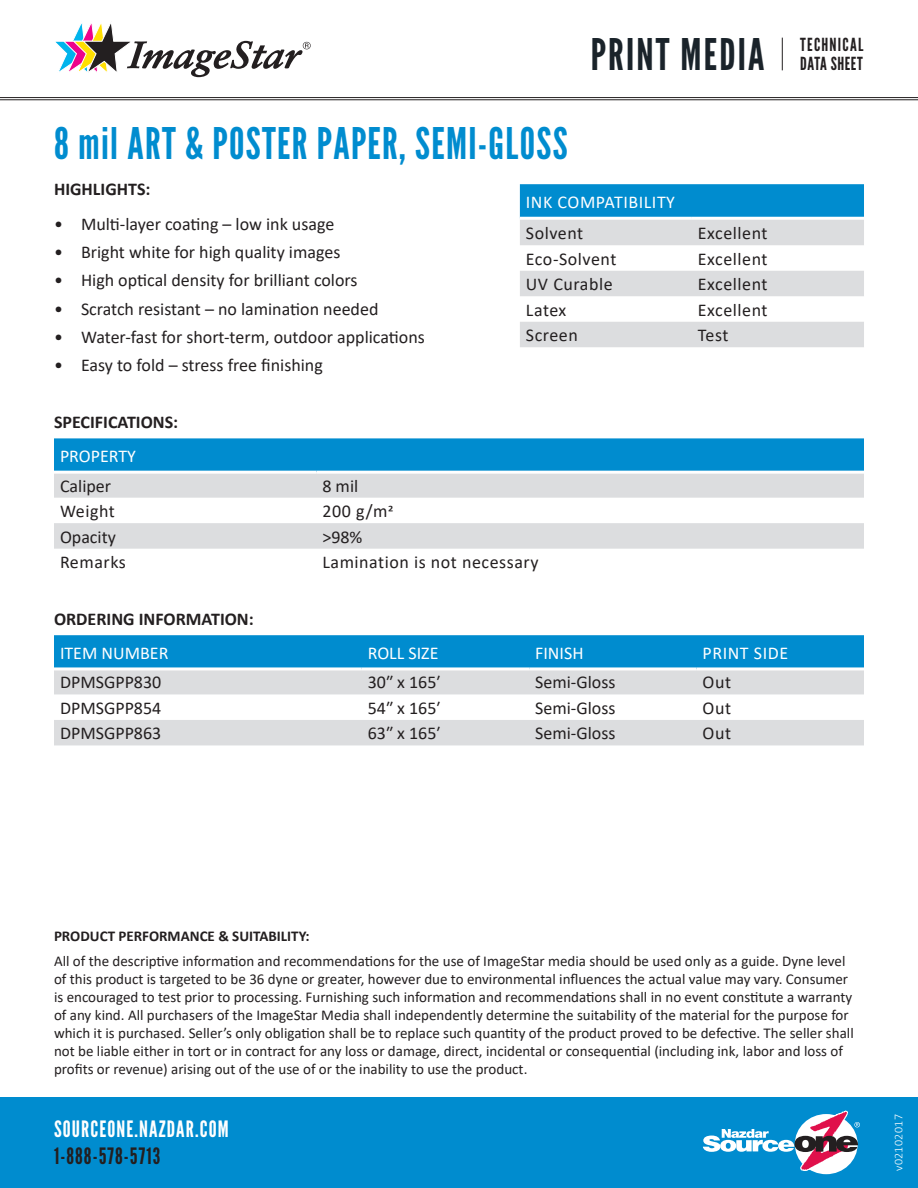
<style>
.page{position:relative;width:918px;height:1188px;background:#fff}
.page>*{position:absolute;margin:0;border:0;box-sizing:border-box;transform-origin:0 0}
.t1{font:43.5px "League Gothic";letter-spacing:.03em;color:#008ccf}
.t2{font:43.5px "League Gothic";letter-spacing:.05em;color:#1a232a}
.t3{font:22.5px "League Gothic";letter-spacing:.05em;color:#fff}
.t4{font:22.5px "League Gothic";letter-spacing:.05em;color:#231f20}
.t5{font:18px "Calibri";color:#231f20}
.t6{font:18px "Calibri";letter-spacing:.03em;color:#231f20}
.t7{font:700 18px "Calibri";color:#231f20}
.t8{font:18px "Calibri";color:#fff}
.t9{font:18px "Calibri";letter-spacing:.03em;color:#fff}
.t10{font:18px/19.5px "League Gothic";letter-spacing:.07em;color:#231f20}
.t11{font:18px "Calibri";letter-spacing:.025em;color:#231f20}
.t12{font:15px/18px "Calibri";color:#231f20}
.t13{font:700 15px "Calibri";color:#231f20}
.t14{font:300 12px "Calibri";letter-spacing:.03em;color:#fff}
</style>
<div class="page">
<hr style="left:782px;top:38px;width:1px;height:32px;background:#231f20">
<svg style="left:55px;top:23px;width:256px;height:54px"></svg>
<hr style="left:0;top:97px;width:918px;height:1px;background:#231f20">
<hr style="left:0;top:99px;width:918px;height:1px;background:#231f20">
<div style="left:0;top:1097px;width:918px;height:91px;background:#008ccf"></div>
<svg style="left:703px;top:1110px;width:157px;height:65px"></svg>
<div style="left:54px;top:438px;width:810px;height:33px;background:#008ccf"></div>
<svg style="left:54px;top:474px;width:810px;height:75px;fill:#dcdddf"></svg>
<div style="left:54px;top:635px;width:810px;height:32px;background:#008ccf"></div>
<svg style="left:54px;top:670px;width:810px;height:75px;fill:#dcdddf"></svg>
<div style="left:520px;top:184px;width:344px;height:33px;background:#008ccf"></div>
<svg style="left:520px;top:220px;width:344px;height:127px;fill:#dcdddf"></svg>
<h1 class="t2" style="left:591px;top:28px;width:175px">PRINT MEDIA</h1>
<p class="t10" style="left:800px;top:35px;width:65px">TECHNICAL<br>DATA SHEET</p>
<h1 class="t1" style="left:54px;top:118px;width:515px">8 mil ART &amp; POSTER PAPER, SEMI-GLOSS</h1>
<p class="t7" style="left:54px;top:176px;width:98px">HIGHLIGHTS:</p>
<p class="t5" style="left:54px;top:211px;width:282px">• Multi-layer coating – low ink usage</p>
<p class="t5" style="left:54px;top:239px;width:288px">• Bright white for high quality images</p>
<p class="t5" style="left:54px;top:268px;width:305px">• High optical density for brilliant colors</p>
<p class="t5" style="left:54px;top:296px;width:326px">• Scratch resistant – no lamination needed</p>
<p class="t5" style="left:54px;top:325px;width:372px">• Water-fast for short-term, outdoor applications</p>
<p class="t5" style="left:54px;top:353px;width:270px">• Easy to fold – stress free finishing</p>
<p class="t9" style="left:526px;top:190px;width:151px">INK COMPATIBILITY</p>
<p class="t6" style="left:526px;top:221px;width:59px">Solvent</p>
<p class="t6" style="left:698px;top:221px;width:71px">Excellent</p>
<p class="t11" style="left:526px;top:246px;width:92px">Eco-Solvent</p>
<p class="t6" style="left:698px;top:246px;width:71px">Excellent</p>
<p class="t6" style="left:526px;top:272px;width:88px">UV Curable</p>
<p class="t6" style="left:698px;top:272px;width:71px">Excellent</p>
<p class="t5" style="left:526px;top:297px;width:42px">Latex</p>
<p class="t6" style="left:698px;top:297px;width:71px">Excellent</p>
<p class="t5" style="left:526px;top:323px;width:53px">Screen</p>
<p class="t5" style="left:698px;top:323px;width:32px">Test</p>
<p class="t7" style="left:54px;top:409px;width:126px">SPECIFICATIONS:</p>
<p class="t8" style="left:60px;top:444px;width:78px">PROPERTY</p>
<p class="t5" style="left:60px;top:473px;width:53px">Caliper</p>
<p class="t5" style="left:322px;top:473px;width:37px">8 mil</p>
<p class="t5" style="left:60px;top:499px;width:56px">Weight</p>
<p class="t5" style="left:322px;top:499px;width:72px">200 g/m2</p>
<p class="t5" style="left:60px;top:524px;width:57px">Opacity</p>
<p class="t5" style="left:322px;top:524px;width:42px">&gt;98%</p>
<p class="t6" style="left:60px;top:550px;width:68px">Remarks</p>
<p class="t6" style="left:322px;top:550px;width:218px">Lamination is not necessary</p>
<p class="t7" style="left:54px;top:606px;width:201px">ORDERING INFORMATION:</p>
<p class="t8" style="left:60px;top:640px;width:110px">ITEM NUMBER</p>
<p class="t8" style="left:368px;top:640px;width:72px">ROLL SIZE</p>
<p class="t8" style="left:535px;top:640px;width:50px">FINISH</p>
<p class="t9" style="left:703px;top:640px;width:87px">PRINT SIDE</p>
<p class="t5" style="left:60px;top:670px;width:103px">DPMSGPP830</p>
<p class="t5" style="left:368px;top:670px;width:74px">30ʺ x 165ʹ</p>
<p class="t5" style="left:535px;top:670px;width:82px">Semi-Gloss</p>
<p class="t5" style="left:703px;top:670px;width:30px">Out</p>
<p class="t5" style="left:60px;top:696px;width:103px">DPMSGPP854</p>
<p class="t5" style="left:368px;top:696px;width:74px">54ʺ x 165ʹ</p>
<p class="t5" style="left:535px;top:696px;width:82px">Semi-Gloss</p>
<p class="t5" style="left:703px;top:696px;width:30px">Out</p>
<p class="t5" style="left:60px;top:721px;width:103px">DPMSGPP863</p>
<p class="t5" style="left:368px;top:721px;width:74px">63ʺ x 165ʹ</p>
<p class="t5" style="left:535px;top:721px;width:82px">Semi-Gloss</p>
<p class="t5" style="left:703px;top:721px;width:30px">Out</p>
<p class="t13" style="left:54px;top:925px;width:257px">PRODUCT PERFORMANCE &amp; SUITABILITY:</p>
<p class="t12" style="left:54px;top:951px;width:801px">All of the descriptive information and recommendations for the use of ImageStar media should be used only as a guide. Dyne level of this product is targeted to be 36 dyne or greater, however due to environmental influences the actual value may vary. Consumer is encouraged to test prior to processing. Furnishing such information and recommendations shall in no event constitute a warranty of any kind. All purchasers of the ImageStar Media shall independently determine the suitability of the material for the purpose for which it is purchased. Seller’s only obligation shall be to replace such quantity of the product proved to be defective. The seller shall not be liable either in tort or in contract for any loss or damage, direct, incidental or consequential (including ink, labor and loss of profits or revenue) arising out of the use of or the inability to use the product.</p>
<h2 class="t3" style="left:54px;top:1116px;width:176px">SOURCEONE.NAZDAR.COM</h2>
<h2 class="t4" style="left:54px;top:1143px;width:108px">1-888-578-5713</h2>
<p class="t14" style="left:891px;top:1171px;width:58px;rotate:-90deg">v02102017</p>
</div>
